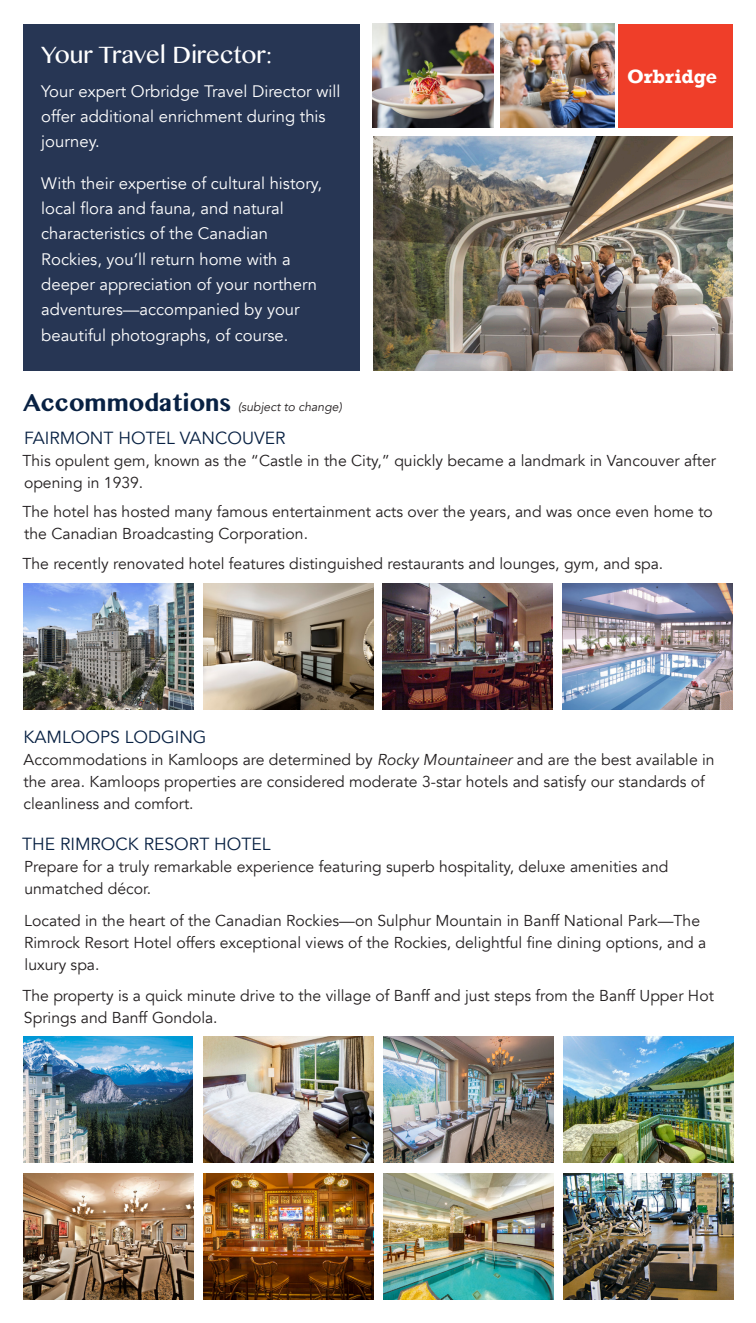
<style>
.page{position:relative;width:756px;height:1323px;background:#fff}
.page>*{position:absolute;margin:0;border:0;box-sizing:border-box;transform-origin:0 0}
.Heading{font:28px "Khmer MN";color:#fff}
.Heading-2{font:700 28px "Khmer MN";color:#082143}
.t1{font:700 19.78px "Rockwell";color:#fff}
.Heading-3{font:17.5px "Avenir";color:#082143}
.Letter_Body_Text{font:16.62px/25.4px "Avenir";color:#fff}
.bullets{font:15.75px/21.9px "Avenir";color:#231f20}
.Heading-4{font:italic 12.25px "Avenir";color:#231f20}
.s1{font-style:italic}
</style>
<div class="page">
<img style="left:373px;top:136px;width:359px;height:234px">
<img style="left:501px;top:24px;width:113px;height:103px">
<img style="left:373px;top:24px;width:120px;height:103px">
<div style="left:618px;top:24px;width:114px;height:104px;background:#ef3e29"></div>
<img style="left:203px;top:584px;width:170px;height:126px">
<img style="left:24px;top:584px;width:170px;height:126px">
<img style="left:562px;top:584px;width:170px;height:126px">
<img style="left:383px;top:584px;width:170px;height:126px">
<div style="left:24px;top:24px;width:336px;height:346px;background:#273654"></div>
<img style="left:203px;top:1037px;width:170px;height:126px">
<img style="left:24px;top:1037px;width:169px;height:126px">
<img style="left:383px;top:1174px;width:170px;height:126px">
<img style="left:383px;top:1037px;width:170px;height:126px">
<img style="left:563px;top:1174px;width:170px;height:126px">
<img style="left:563px;top:1037px;width:170px;height:126px">
<img style="left:24px;top:1174px;width:169px;height:126px">
<img style="left:203px;top:1174px;width:170px;height:126px">
<p class="Heading" style="left:41px;top:37px;width:232px">Your Travel Director:</p>
<p class="Letter_Body_Text" style="left:41px;top:79px;width:301px">Your expert Orbridge Travel Director will offer additional enrichment during this journey.</p>
<p class="Letter_Body_Text" style="left:41px;top:170px;width:282px">With their expertise of cultural history, local flora and fauna, and natural characteristics of the Canadian Rockies, you’ll return home with a deeper appreciation of your northern adventures—accompanied by your beautiful photographs, of course.</p>
<p class="Heading-2" style="left:23px;top:385px;width:210px">Accommodations</p>
<p class="Heading-4" style="left:238px;top:400px;width:105px">(subject to change)</p>
<p class="t1" style="left:627px;top:64px;width:92px">Orbridge</p>
<p class="Heading-3" style="left:24px;top:427px;width:263px">FAIRMONT HOTEL VANCOUVER</p>
<p class="bullets" style="left:22px;top:450px;width:695px">This opulent gem, known as the “Castle in the City,” quickly became a landmark in Vancouver after opening in 1939.</p>
<p class="bullets" style="left:22px;top:501px;width:692px">The hotel has hosted many famous entertainment acts over the years, and was once even home to the Canadian Broadcasting Corporation.</p>
<p class="bullets" style="left:22px;top:553px;width:642px">The recently renovated hotel features distinguished restaurants and lounges, gym, and spa.</p>
<p class="Heading-3" style="left:24px;top:727px;width:184px">KAMLOOPS LODGING</p>
<p class="bullets" style="left:24px;top:749px;width:693px">Accommodations in Kamloops are determined by <span class="s1">Rocky Mountaineer</span> and are the best available in the area. Kamloops properties are considered moderate 3-star hotels and satisfy our standards of cleanliness and comfort.</p>
<p class="Heading-3" style="left:22px;top:834px;width:250px">THE RIMROCK RESORT HOTEL</p>
<p class="bullets" style="left:24px;top:856px;width:646px">Prepare for a truly remarkable experience featuring superb hospitality, deluxe amenities and unmatched décor.</p>
<p class="bullets" style="left:24px;top:910px;width:684px">Located in the heart of the Canadian Rockies—on Sulphur Mountain in Banff National Park—The<br>Rimrock Resort Hotel offers exceptional views of the Rockies, delightful fine dining options, and a luxury spa.</p>
<p class="bullets" style="left:22px;top:985px;width:693px">The property is a quick minute drive to the village of Banff and just steps from the Banff Upper Hot<br>Springs and Banff Gondola.</p>
</div>
